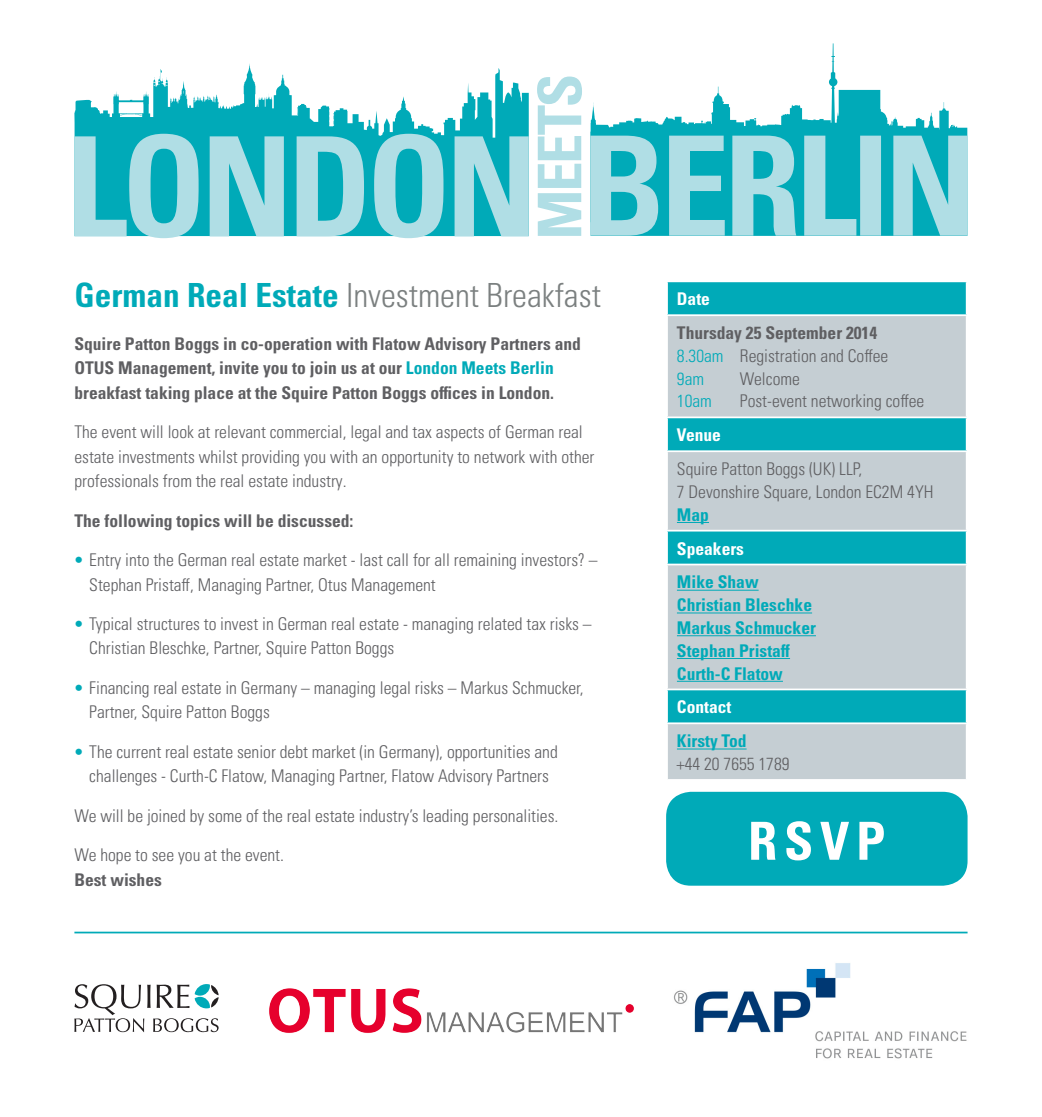
<style>
.page{position:relative;width:1042px;height:1117px;background:#fff}
.page>*{position:absolute;margin:0;border:0;box-sizing:border-box;transform-origin:0 0}
.t1{font:52.5px "Univers LTCYR 67 Bold Cond";color:#fff}
.t2{font:33.25px "Univers LTCYR 47 Light Cond";color:#7b8080}
.t3{font:17.5px/24.5px "Univers LTCYR 47 Light Cond";color:#5f5f62}
.t4{font:17.5px/24.5px "Univers LTCYR 67 Bold Cond";color:#5f5f62}
.t5{font:17.5px "Univers LTCYR 67 Bold Cond";color:#00aab8}
.t6{font:17.5px "Univers LTCYR 67 Bold Cond";color:#fff}
.t7{font:17.5px "Univers LTCYR 47 Light Cond";color:#00aab8}
.s1{font-family:"Univers LTCYR 67 Bold Cond";color:#00aab8}
.s2{color:#00aab8}
.s3{font-family:"Univers LTCYR 67 Bold Cond"}
</style>
<div class="page">
<svg style="left:74px;top:63px;width:455px;height:71px"></svg>
<svg style="left:74px;top:134px;width:455px;height:104px;background:#6ac9d3"></svg>
<svg style="left:590px;top:43px;width:377px;height:193px"></svg>
<svg style="left:590px;top:136px;width:377px;height:99px;background:#6dcad3"></svg>
<svg style="left:537px;top:76px;width:45px;height:160px"></svg>
<div style="left:668px;top:282px;width:298px;height:32px;background:#00aab8"></div>
<svg style="left:668px;top:316px;width:298px;height:462px;background:#a6c8cf"></svg>
<div style="left:667px;top:417px;width:299px;height:34px;background:#00aab8"></div>
<hr style="left:666px;top:416px;width:301px;height:2px;background:#fff">
<hr style="left:666px;top:418px;width:2px;height:32px;background:#fff">
<hr style="left:666px;top:450px;width:301px;height:2px;background:#fff">
<hr style="left:666px;top:529px;width:301px;height:2px;background:#fff">
<hr style="left:666px;top:563px;width:301px;height:2px;background:#fff">
<hr style="left:666px;top:688px;width:301px;height:2px;background:#fff">
<hr style="left:666px;top:722px;width:301px;height:2px;background:#fff">
<hr style="left:677px;top:522px;width:32px;height:1px;background:#00aab8">
<hr style="left:677px;top:589px;width:81px;height:1px;background:#00aab8">
<hr style="left:677px;top:612px;width:135px;height:1px;background:#00aab8">
<hr style="left:677px;top:635px;width:139px;height:1px;background:#00aab8">
<hr style="left:677px;top:658px;width:113px;height:1px;background:#00aab8">
<hr style="left:677px;top:680px;width:106px;height:1px;background:#00aab8">
<hr style="left:677px;top:748px;width:69px;height:1px;background:#00aab8">
<div style="left:666px;top:791px;width:301px;height:94px;background:#00aab8;border-radius:25px"></div>
<svg style="left:74px;top:984px;width:145px;height:47px"></svg>
<img style="left:674px;top:963px;width:293px;height:96px">
<img style="left:269px;top:988px;width:365px;height:45px">
<hr style="left:74px;top:931px;width:893px;height:2px;background:#00aab8">
<p class="t2" style="left:74px;top:273px;width:528px"><span class="s1">German Real Estate</span> Investment Breakfast</p>
<p class="t4" style="left:74px;top:331px;width:508px">Squire Patton Boggs in co-operation with Flatow Advisory Partners and<br>OTUS Management, invite you to join us at our <span class="s2">London Meets Berlin </span>breakfast taking place at the Squire Patton Boggs offices in London.</p>
<p class="t3" style="left:74px;top:418px;width:521px">The event will look at relevant commercial, legal and tax aspects of German real estate investments whilst providing you with an opportunity to network with other professionals from the real estate industry.</p>
<p class="t4" style="left:74px;top:507px;width:281px">The following topics will be discussed:</p>
<p class="t3" style="left:89px;top:546px;width:510px;text-indent:-15px"><span class="s2">•</span> Entry into the German real estate market - last call for all remaining investors? –<br>Stephan Pristaff, Managing Partner, Otus Management</p>
<p class="t3" style="left:89px;top:610px;width:504px;text-indent:-15px"><span class="s2">•</span> Typical structures to invest in German real estate - managing related tax risks –<br>Christian Bleschke, Partner, Squire Patton Boggs</p>
<p class="t3" style="left:89px;top:674px;width:496px;text-indent:-15px"><span class="s2">•</span> Financing real estate in Germany – managing legal risks – Markus Schmucker,<br>Partner, Squire Patton Boggs</p>
<p class="t3" style="left:74px;top:738px;width:485px;text-align:center"><span class="s2">•</span> The current real estate senior debt market (in Germany), opportunities and challenges - Curth-C Flatow, Managing Partner, Flatow Advisory Partners</p>
<p class="t3" style="left:74px;top:802px;width:485px">We will be joined by some of the real estate industry’s leading personalities.</p>
<p class="t3" style="left:74px;top:841px;width:211px">We hope to see you at the event.<br><span class="s3">Best wishes</span></p>
<p class="t6" style="left:677px;top:288px;width:35px">Date</p>
<p class="t4" style="left:677px;top:320px;width:202px">Thursday 25 September 2014</p>
<p class="t3" style="left:677px;top:342px;width:213px"><span class="s2">8.30am</span> Registration and Coffee</p>
<p class="t7" style="left:677px;top:366px;width:29px">9am</p>
<p class="t3" style="left:740px;top:365px;width:61px">Welcome</p>
<p class="t7" style="left:677px;top:389px;width:36px">10am</p>
<p class="t3" style="left:740px;top:388px;width:186px">Post-event networking coffee</p>
<p class="t6" style="left:677px;top:424px;width:46px">Venue</p>
<p class="t3" style="left:677px;top:456px;width:258px;line-height:22.8px">Squire Patton Boggs (UK) LLP,<br>7 Devonshire Square, London EC2M 4YH<br><span class="s1">Map</span></p>
<p class="t6" style="left:677px;top:537px;width:69px">Speakers</p>
<p class="t5" style="left:677px;top:571px;width:83px">Mike Shaw</p>
<p class="t5" style="left:677px;top:594px;width:137px">Christian Bleschke</p>
<p class="t5" style="left:677px;top:617px;width:141px">Markus Schmucker</p>
<p class="t5" style="left:677px;top:639px;width:115px">Stephan Pristaff</p>
<p class="t5" style="left:677px;top:662px;width:107px">Curth-C Flatow</p>
<p class="t6" style="left:677px;top:696px;width:56px">Contact</p>
<p class="t3" style="left:677px;top:728px;width:114px;line-height:22.8px"><span class="s1">Kirsty Tod<br></span>+44 20 7655 1789</p>
<p class="t1" style="left:748px;top:808px;width:139px">RSVP</p>
</div>
